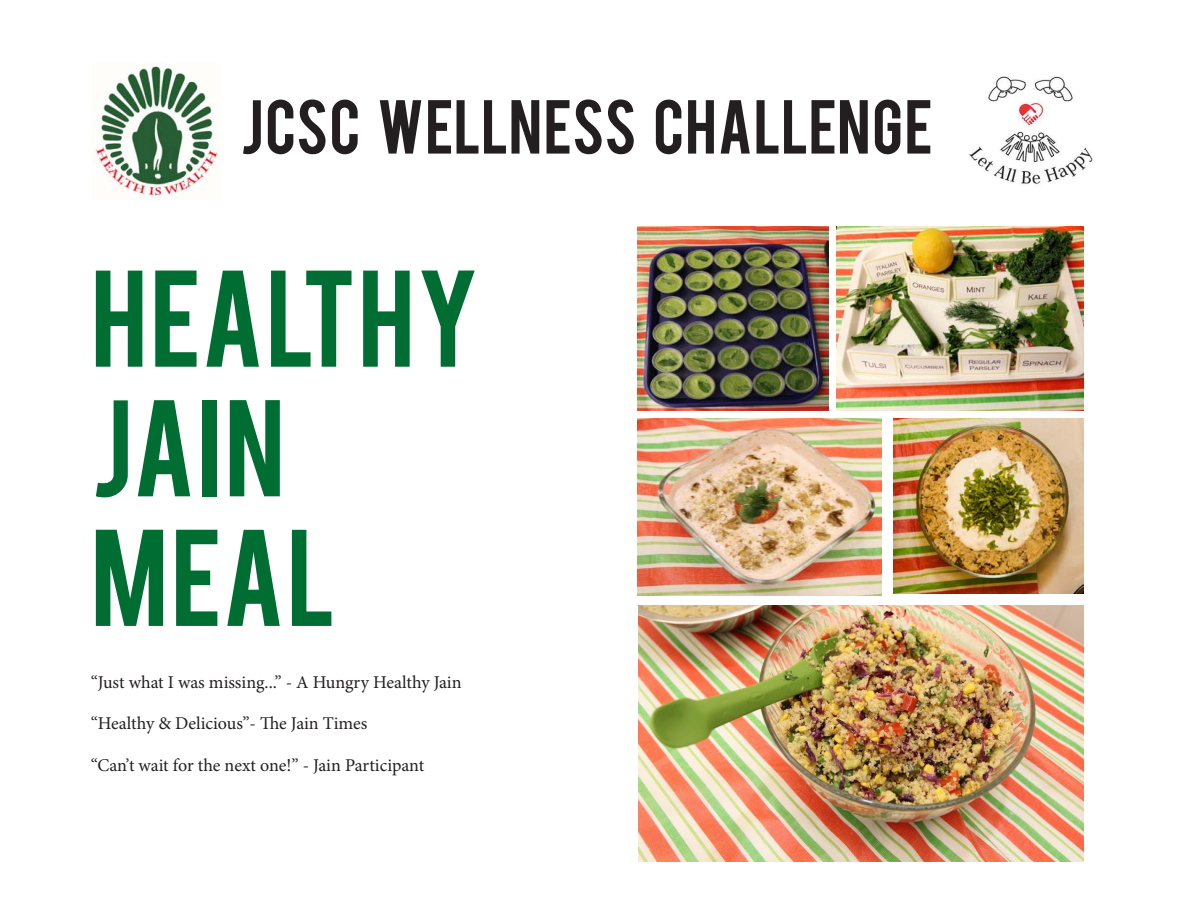
<style>
.page{position:relative;width:1188px;height:918px;background:#fff}
.page>*{position:absolute;margin:0;border:0;box-sizing:border-box;transform-origin:0 0}
.t1{font:108px/129.6px "Bebas";letter-spacing:.02em;color:#006d33}
.t2{font:60px "Bebas";letter-spacing:.01em;color:#231f20}
.t3{font:18px "Minion Pro";letter-spacing:-.005em;color:#231f20}
</style>
<div class="page">
<img style="left:94px;top:66px;width:125px;height:134px">
<img style="left:969px;top:76px;width:124px;height:108px">
<img style="left:837px;top:227px;width:246px;height:183px">
<img style="left:639px;top:606px;width:444px;height:256px">
<img style="left:638px;top:227px;width:190px;height:183px">
<img style="left:638px;top:419px;width:244px;height:176px">
<img style="left:893px;top:419px;width:190px;height:174px">
<h2 class="t2" style="left:240px;top:83px;width:694px">JCSC WELLNESS CHALLENGE</h2>
<h1 class="t1" style="left:91px;top:247px;width:390px">HEALTHY<br>JAIN<br>MEAL</h1>
<p class="t3" style="left:91px;top:670px;width:372px">“Just what I was missing...” - A Hungry Healthy Jain</p>
<p class="t3" style="left:91px;top:711px;width:278px">“Healthy &amp; Delicious”- The Jain Times</p>
<p class="t3" style="left:91px;top:753px;width:335px">“Can’t wait for the next one!” - Jain Participant</p>
</div>
